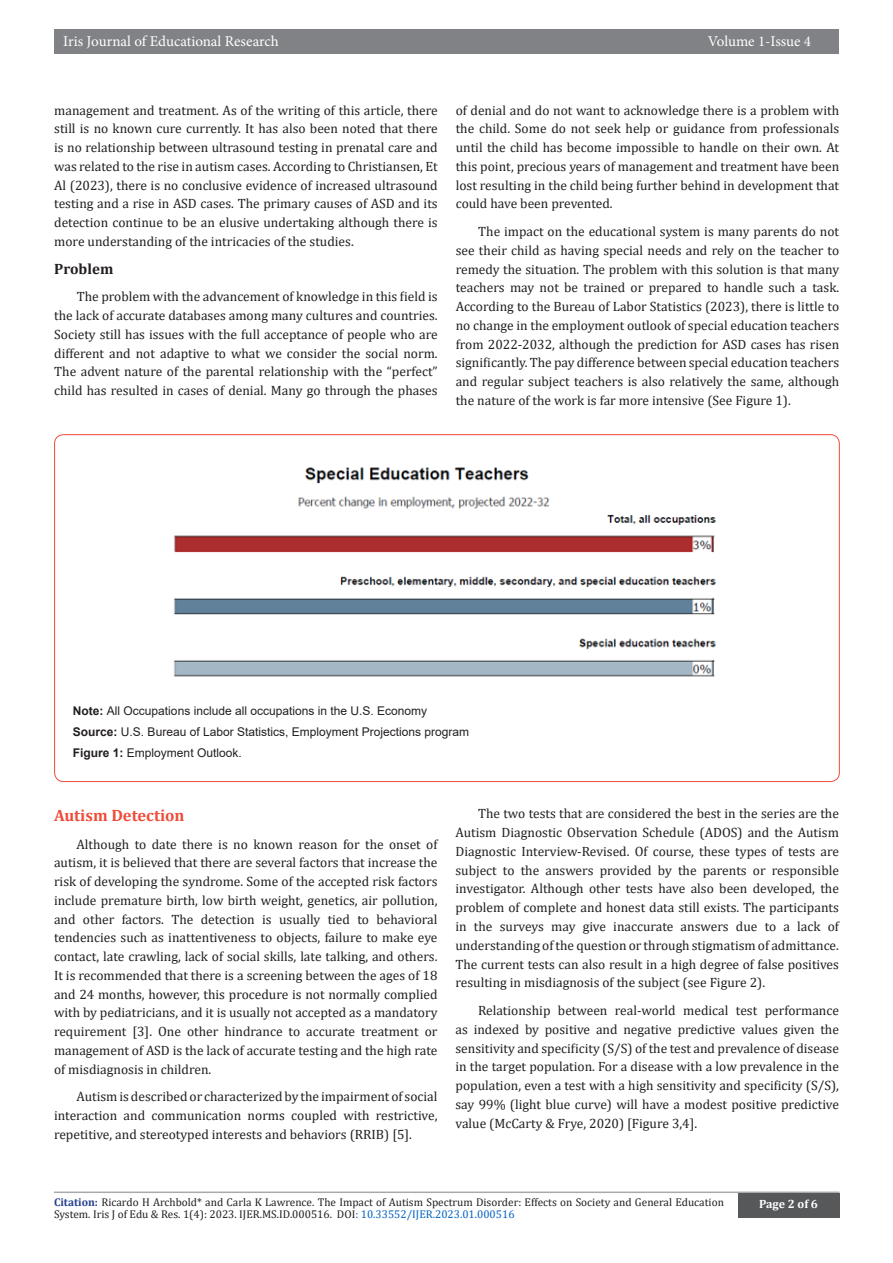
<style>
.page{position:relative;width:893px;height:1263px;background:#fff}
.page>*{position:absolute;margin:0;border:0;box-sizing:border-box;transform-origin:0 0}
.t1{font:700 16.5px "Cambria";color:#ef4c3a}
.t2{font:15px "Minion Pro";letter-spacing:-.005em;color:#fff}
.t3{font:700 15px "Cambria";color:#231f20}
.t4{font:13.5px/18.8px "Cambria";color:#231f20;text-align:justify}
.t5{font:12px "Arial";color:#231f20}
.t6{font:700 12px "Cambria";color:#fff}
.t7{font:11.25px/12px "Cambria";color:#231f20}
.s1{font-weight:700}
.s2{font-weight:700;color:#253f8e}
.s3{color:#0563c1}
</style>
<div class="page">
<div style="left:54px;top:29px;width:785px;height:25px;background:#808285"></div>
<hr style="left:54px;top:1191px;width:785px;height:2px;background:#a8a9ad">
<div style="left:738px;top:1193px;width:101px;height:24px;background:#57585a"></div>
<img style="left:173px;top:467px;width:543px;height:210px">
<p class="t2" style="left:63px;top:31px;width:217px">Iris Journal of Educational Research</p>
<p class="t2" style="left:708px;top:31px;width:105px">Volume 1-Issue 4</p>
<p class="t4" style="left:54px;top:101px;width:385px">management and treatment. As of the writing of this article, there still is no known cure currently. It has also been noted that there is no relationship between ultrasound testing in prenatal care and was related to the rise in autism cases. According to Christiansen, Et Al (2023), there is no conclusive evidence of increased ultrasound testing and a rise in ASD cases. The primary causes of ASD and its detection continue to be an elusive undertaking although there is more understanding of the intricacies of the studies.</p>
<p class="t3" style="left:54px;top:258px;width:61px">Problem</p>
<p class="t4" style="left:54px;top:287px;width:385px;text-indent:22px">The problem with the advancement of knowledge in this field is the lack of accurate databases among many cultures and countries.<br>Society still has issues with the full acceptance of people who are different and not adaptive to what we consider the social norm.<br>The advent nature of the parental relationship with the “perfect” child has resulted in cases of denial. Many go through the phases</p>
<p class="t4" style="left:456px;top:101px;width:385px">of denial and do not want to acknowledge there is a problem with the child. Some do not seek help or guidance from professionals until the child has become impossible to handle on their own. At this point, precious years of management and treatment have been lost resulting in the child being further behind in development that could have been prevented.</p>
<p class="t4" style="left:456px;top:222px;width:385px;text-indent:22px">The impact on the educational system is many parents do not see their child as having special needs and rely on the teacher to remedy the situation. The problem with this solution is that many teachers may not be trained or prepared to handle such a task.<br>According to the Bureau of Labor Statistics (2023), there is little to no change in the employment outlook of special education teachers from 2022-2032, although the prediction for ASD cases has risen significantly. The pay difference between special education teachers and regular subject teachers is also relatively the same, although the nature of the work is far more intensive (See Figure 1).</p>
<p class="t5" style="left:73px;top:702px;width:356px"><span class="s1">Note:</span> All Occupations include all occupations in the U.S. Economy</p>
<p class="t5" style="left:73px;top:724px;width:398px"><span class="s1">Source:</span> U.S. Bureau of Labor Statistics, Employment Projections program</p>
<p class="t5" style="left:73px;top:744px;width:170px"><span class="s1">Figure 1:</span> Employment Outlook.</p>
<p class="t1" style="left:54px;top:803px;width:132px">Autism Detection</p>
<p class="t4" style="left:54px;top:834px;width:385px;text-indent:22px">Although to date there is no known reason for the onset of autism, it is believed that there are several factors that increase the risk of developing the syndrome. Some of the accepted risk factors include premature birth, low birth weight, genetics, air pollution, and other factors. The detection is usually tied to behavioral tendencies such as inattentiveness to objects, failure to make eye contact, late crawling, lack of social skills, late talking, and others.<br>It is recommended that there is a screening between the ages of 18 and 24 months, however, this procedure is not normally complied with by pediatricians, and it is usually not accepted as a mandatory requirement [3]. One other hindrance to accurate treatment or management of ASD is the lack of accurate testing and the high rate of misdiagnosis in children.</p>
<p class="t4" style="left:54px;top:1087px;width:385px;text-indent:22px">Autism is described or characterized by the impairment of social interaction and communication norms coupled with restrictive, repetitive, and stereotyped interests and behaviors (RRIB) [5].</p>
<p class="t4" style="left:455px;top:804px;width:385px;text-indent:22px">The two tests that are considered the best in the series are the Autism Diagnostic Observation Schedule (ADOS) and the Autism Diagnostic Interview-Revised. Of course, these types of tests are subject to the answers provided by the parents or responsible investigator. Although other tests have also been developed, the problem of complete and honest data still exists. The participants in the surveys may give inaccurate answers due to a lack of understanding of the question or through stigmatism of admittance.<br>The current tests can also result in a high degree of false positives resulting in misdiagnosis of the subject (see Figure 2).</p>
<p class="t4" style="left:455px;top:1001px;width:385px;text-indent:22px">Relationship between real-world medical test performance as indexed by positive and negative predictive values given the sensitivity and specificity (S/S) of the test and prevalence of disease in the target population. For a disease with a low prevalence in the population, even a test with a high sensitivity and specificity (S/S), say 99% (light blue curve) will have a modest positive predictive value (McCarty &amp; Frye, 2020) [Figure 3,4].</p>
<p class="t7" style="left:54px;top:1196px;width:671px"><span class="s2">Citation:</span> Ricardo H Archbold* and Carla K Lawrence. The Impact of Autism Spectrum Disorder: Effects on Society and General Education<br>System. Iris J of Edu &amp; Res. 1(4): 2023. IJER.MS.ID.000516. DOI<span class="s3">: 10.33552/IJER.2023.01.000516</span></p>
<p class="t6" style="left:759px;top:1196px;width:60px">Page 2 of 6</p>
</div>
